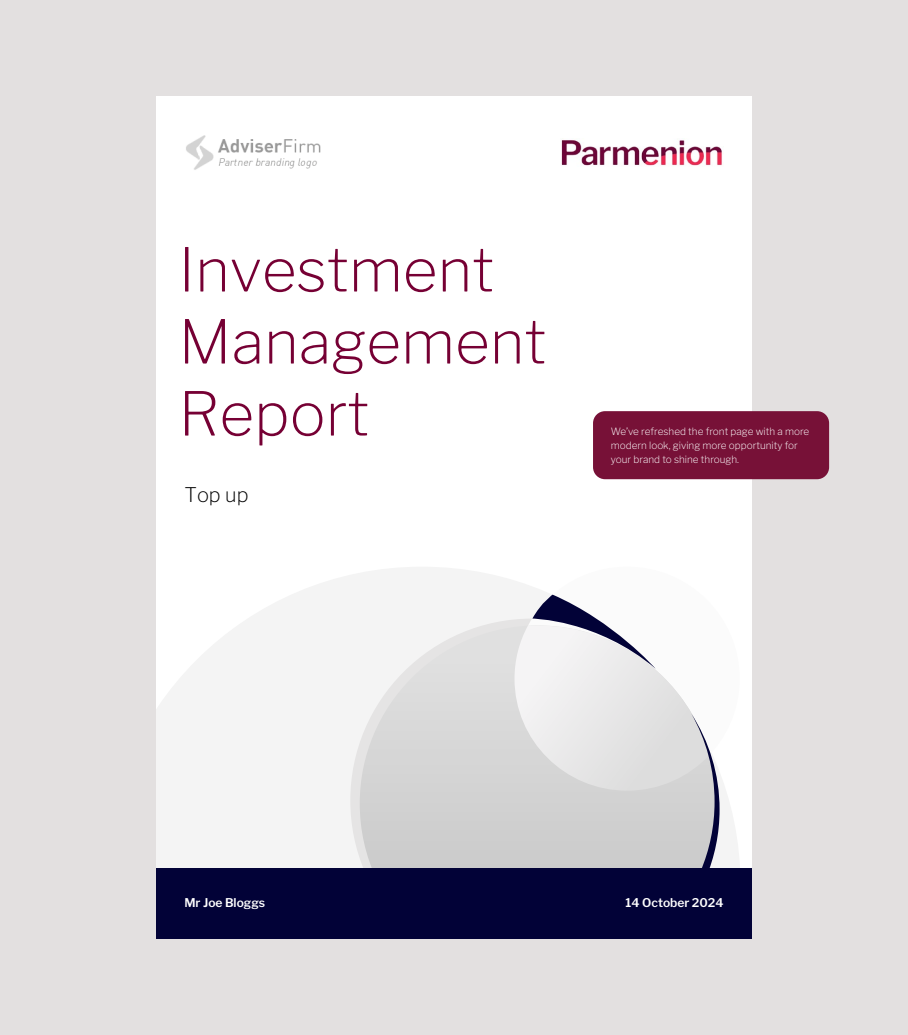
<style>
.page{position:relative;width:908px;height:1035px;background:#fff}
.page>*{position:absolute;margin:0;border:0;box-sizing:border-box;transform-origin:0 0}
.t1{font:200 60px/72px "Libre Franklin";color:#760034}
.t2{font:200 20px "Libre Franklin";color:#000}
.t3{font:600 12px "Libre Franklin";color:#fff}
.t4{font:200 10px/14px "Libre Franklin";color:#fff}
</style>
<div class="page">
<div style="left:0;top:0;width:907px;height:1035px;background:#e3e0e0"></div>
<div style="left:156px;top:96px;width:595px;height:842px;background:#fff"></div>
<img style="left:186px;top:135px;width:135px;height:35px">
<img style="left:561px;top:140px;width:161px;height:26px">
<svg style="left:156px;top:567px;width:584px;height:300px;fill:#f4f4f4"></svg>
<svg style="left:350px;top:618px;width:164px;height:249px;fill:#f4f4f4"></svg>
<div style="left:514px;top:566px;width:225px;height:224px;background:#fbfbfb;border-radius:50%"></div>
<svg style="left:359px;top:625px;width:155px;height:242px"></svg>
<svg style="left:514px;top:594px;width:195px;height:119px"></svg>
<svg style="left:428px;top:713px;width:291px;height:154px;background:#d3d3d4"></svg>
<div style="left:156px;top:867px;width:595px;height:71px;background:#020237"></div>
<div style="left:592px;top:411px;width:236px;height:68px;background:#771137;border-radius:12px"></div>
<h1 class="t1" style="left:178px;top:234px;width:369px">Investment<br>Management<br>Report</h1>
<h2 class="t2" style="left:184px;top:483px;width:66px">Top up</h2>
<p class="t4" style="left:610px;top:424px;width:200px">We’ve refreshed the front page with a more modern look, giving more opportunity for your brand to shine through.</p>
<p class="t3" style="left:184px;top:895px;width:82px">Mr Joe Bloggs</p>
<p class="t3" style="left:625px;top:895px;width:99px">14 October 2024</p>
</div>
